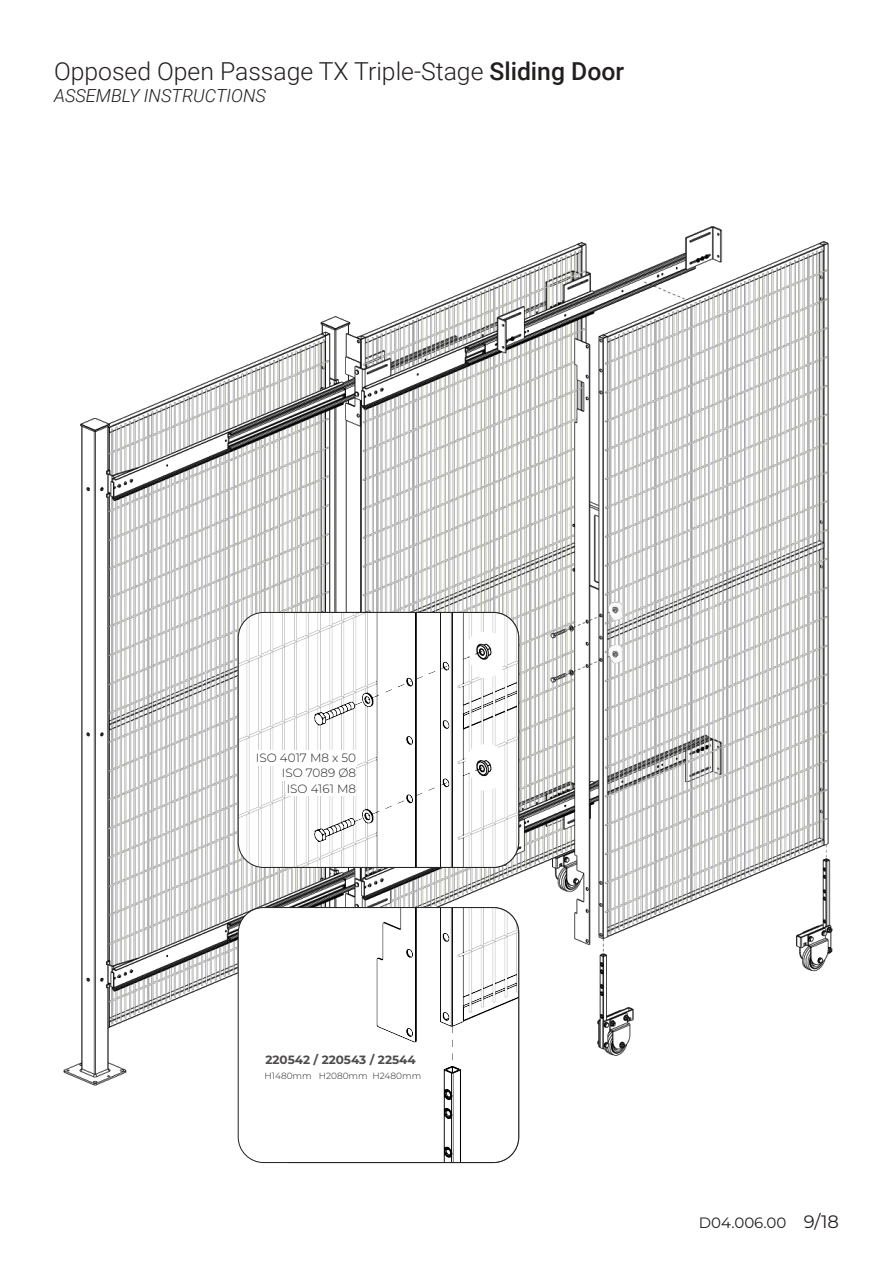
<style>
.page{position:relative;width:893px;height:1263px;background:#fff}
.page>*{position:absolute;margin:0;border:0;box-sizing:border-box;transform-origin:0 0}
.t1{font:300 24.75px "Roboto";color:#241f1f}
.t2{font:italic 300 18px "Roboto";color:#241f1f}
.t3{font:15px "Montserrat";color:#241f1f}
.t4{font:300 12px "Montserrat";color:#241f1f}
.t5{font:700 12px "Montserrat";color:#4e4b4c}
.t6{font:300 9px "Montserrat";color:#241f1f}
.s1{font-weight:500}
.s2{font-size:18px}
</style>
<div class="page">
<img style="left:63px;top:226px;width:770px;height:867px">
<img style="left:238px;top:612px;width:281px;height:255px">
<div style="left:238px;top:612px;width:281px;height:255px;border:1px solid #241f1f;border-radius:26px"></div>
<img style="left:238px;top:907px;width:281px;height:255px">
<div style="left:238px;top:907px;width:281px;height:255px;border:1px solid #241f1f;border-radius:26px"></div>
<div style="left:256px;top:750px;width:100px;height:16px;background:#fff"></div>
<div style="left:287px;top:781px;width:69px;height:15px;background:#fff"></div>
<div style="left:282px;top:766px;width:74px;height:15px;background:#fff"></div>
<p class="t1" style="left:54px;top:54px;width:572px">Opposed Open Passage TX Triple-Stage <span class="s1">Sliding Door</span></p>
<p class="t2" style="left:54px;top:83px;width:214px">ASSEMBLY INSTRUCTIONS</p>
<p class="t4" style="left:256px;top:750px;width:102px">ISO 4017 M8 x 50</p>
<p class="t4" style="left:287px;top:780px;width:71px">ISO 4161 M8</p>
<p class="t4" style="left:282px;top:765px;width:76px">ISO 7089 Ø8</p>
<p class="t5" style="left:265px;top:1051px;width:152px">220542 / 220543 / 22544</p>
<p class="t6" style="left:265px;top:1069px;width:158px">H1480mm H2080mm H2480mm</p>
<p class="t3" style="left:699px;top:1212px;width:142px">D04.006.00 <span class="s2">9/18</span></p>
</div>
